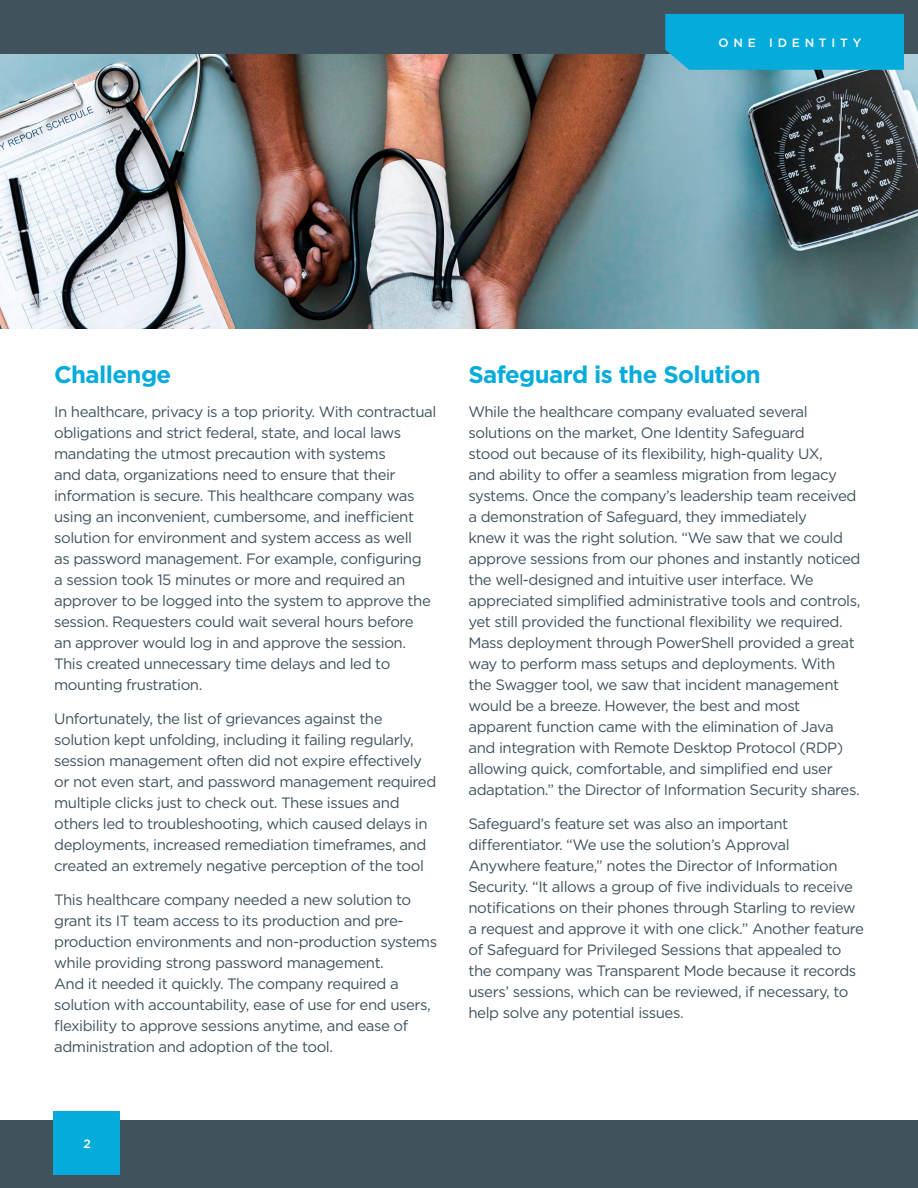
<style>
.page{position:relative;width:918px;height:1188px;background:#fff}
.page>*{position:absolute;margin:0;border:0;box-sizing:border-box;transform-origin:0 0}
.t1{font:700 24px "Gotham";letter-spacing:-.025em;color:#05abdb}
.t2{font:15px/21px "Gotham";letter-spacing:-.03em;color:#40535d}
.t3{font:500 12px "Gotham";letter-spacing:.4em;color:#fff}
</style>
<div class="page">
<img style="left:0;top:54px;width:918px;height:274px">
<div style="left:0;top:1120px;width:918px;height:68px;background:#40535d"></div>
<div style="left:54px;top:1111px;width:66px;height:64px;background:#05abdb"></div>
<div style="left:0;top:0;width:918px;height:54px;background:#40535d"></div>
<div style="left:665px;top:14px;width:239px;height:56px;background:#05abdb"></div>
<p class="t3" style="left:719px;top:35px;width:144px">ONE IDENTITY</p>
<h1 class="t1" style="left:54px;top:358px;width:119px">Challenge</h1>
<p class="t2" style="left:54px;top:401px;width:384px">In healthcare, privacy is a top priority. With contractual obligations and strict federal, state, and local laws mandating the utmost precaution with systems<br>and data, organizations need to ensure that their information is secure. This healthcare company was using an inconvenient, cumbersome, and inefficient solution for environment and system access as well<br>as password management. For example, configuring<br>a session took 15 minutes or more and required an approver to be logged into the system to approve the session. Requesters could wait several hours before<br>an approver would log in and approve the session.<br>This created unnecessary time delays and led to mounting frustration.</p>
<p class="t2" style="left:54px;top:708px;width:384px">Unfortunately, the list of grievances against the solution kept unfolding, including it failing regularly, session management often did not expire effectively or not even start, and password management required multiple clicks just to check out. These issues and others led to troubleshooting, which caused delays in deployments, increased remediation timeframes, and created an extremely negative perception of the tool</p>
<p class="t2" style="left:54px;top:889px;width:385px">This healthcare company needed a new solution to grant its IT team access to its production and pre&shy;production environments and non-production systems while providing strong password management.<br>And it needed it quickly. The company required a solution with accountability, ease of use for end users, flexibility to approve sessions anytime, and ease of administration and adoption of the tool.</p>
<h1 class="t1" style="left:469px;top:358px;width:294px">Safeguard is the Solution</h1>
<p class="t2" style="left:469px;top:401px;width:394px">While the healthcare company evaluated several solutions on the market, One Identity Safeguard<br>stood out because of its flexibility, high-quality UX,<br>and ability to offer a seamless migration from legacy systems. Once the company’s leadership team received a demonstration of Safeguard, they immediately<br>knew it was the right solution. “We saw that we could approve sessions from our phones and instantly noticed the well-designed and intuitive user interface. We appreciated simplified administrative tools and controls, yet still provided the functional flexibility we required.<br>Mass deployment through PowerShell provided a great way to perform mass setups and deployments. With the Swagger tool, we saw that incident management would be a breeze. However, the best and most apparent function came with the elimination of Java and integration with Remote Desktop Protocol (RDP) allowing quick, comfortable, and simplified end user adaptation.” the Director of Information Security shares.</p>
<p class="t2" style="left:469px;top:813px;width:397px">Safeguard’s feature set was also an important differentiator. “We use the solution’s Approval Anywhere feature,” notes the Director of Information Security. “It allows a group of five individuals to receive notifications on their phones through Starling to review a request and approve it with one click.” Another feature of Safeguard for Privileged Sessions that appealed to the company was Transparent Mode because it records users’ sessions, which can be reviewed, if necessary, to help solve any potential issues.</p>
<p class="t3" style="left:83px;top:1136px;width:9px">2</p>
</div>
